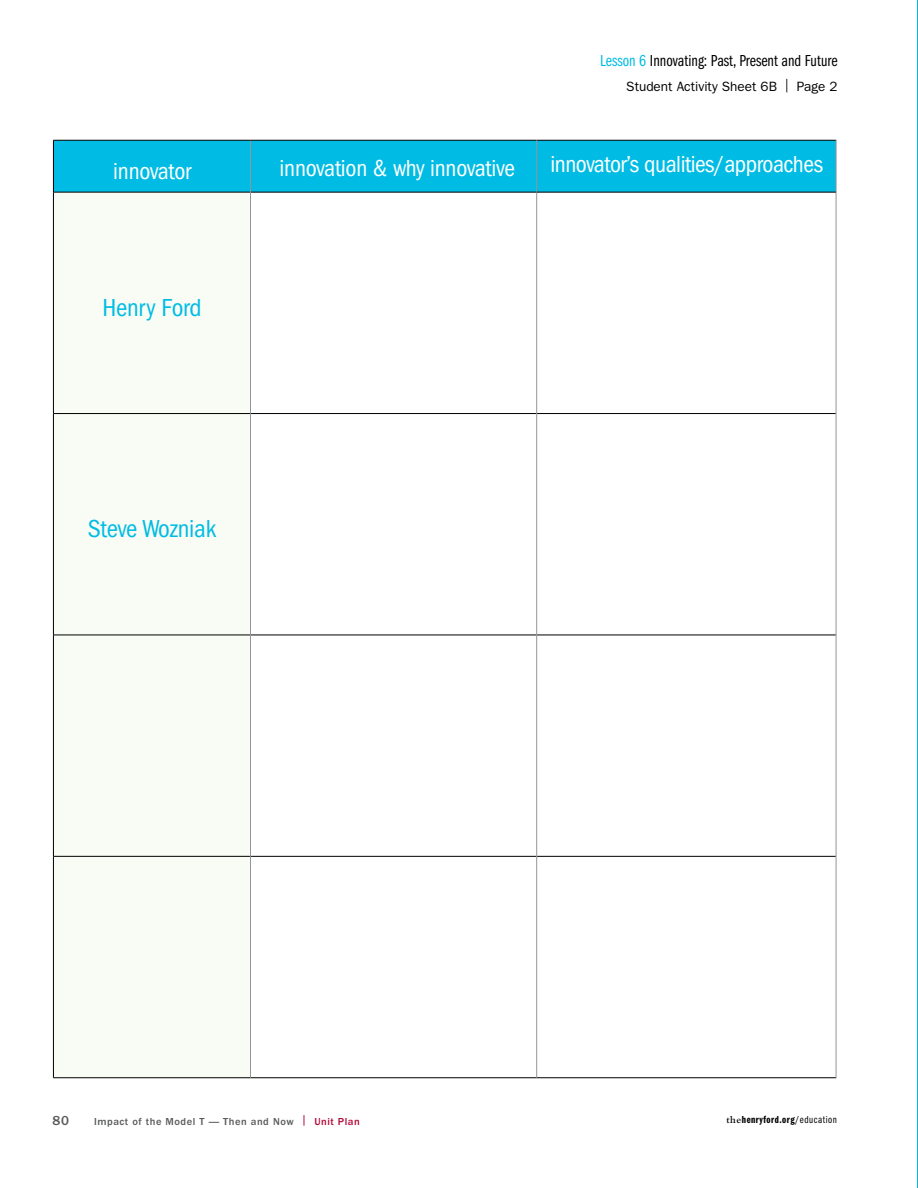
<style>
.page{position:relative;width:918px;height:1188px;background:#fff}
.page>*{position:absolute;margin:0;border:0;box-sizing:border-box;transform-origin:0 0}
.t1{font:condensed 25.5px "Franklin Gothic";letter-spacing:-.01em;color:#00bce4}
.t2{font:condensed 24px "Franklin Gothic";letter-spacing:-.02em;color:#fff}
.t3{font:16.5px "Franklin Gothic Book Cmpr";color:#000}
.t4{font:13.5px "Franklin Gothic";color:#000}
.t5{font:500 13.5px "Franklin Gothic";color:#58595b}
.t6{font:500 10.5px "Franklin Gothic";letter-spacing:.05em;color:#58595b}
.t7{font:10.5px "Franklin Gothic Demi Cmpr";letter-spacing:.05em;color:#000}
.s1{color:#00bce4}
.s2{color:#c23960}
.s3{color:#b30838}
.s4{font-family:"Bembo";font-weight:600}
.s5{font-family:"Franklin Gothic Book Cmpr"}
</style>
<div class="page">
<div style="left:54px;top:141px;width:782px;height:51px;background:#00bce4"></div>
<div style="left:54px;top:193px;width:196px;height:884px;background:#f8fcf4"></div>
<hr style="left:53px;top:192px;width:197px;height:1px;background:#000">
<hr style="left:251px;top:192px;width:286px;height:1px;background:#000">
<hr style="left:53px;top:413px;width:197px;height:1px;background:#000">
<hr style="left:251px;top:413px;width:286px;height:1px;background:#000">
<hr style="left:537px;top:413px;width:299px;height:1px;background:#000">
<hr style="left:53px;top:635px;width:197px;height:1px;background:#000">
<hr style="left:251px;top:635px;width:286px;height:1px;background:#000">
<hr style="left:537px;top:635px;width:299px;height:1px;background:#000">
<hr style="left:53px;top:856px;width:197px;height:1px;background:#000">
<hr style="left:251px;top:856px;width:286px;height:1px;background:#000">
<hr style="left:537px;top:856px;width:299px;height:1px;background:#000">
<hr style="left:53px;top:1077px;width:197px;height:1px;background:#000">
<hr style="left:250px;top:1077px;width:287px;height:1px;background:#000">
<hr style="left:537px;top:1077px;width:299px;height:1px;background:#000">
<hr style="left:250px;top:140px;width:1px;height:52px;background:#939598">
<hr style="left:250px;top:192px;width:1px;height:222px;background:#939598">
<hr style="left:250px;top:414px;width:1px;height:221px;background:#939598">
<hr style="left:250px;top:635px;width:1px;height:221px;background:#939598">
<hr style="left:250px;top:856px;width:1px;height:222px;background:#939598">
<hr style="left:53px;top:140px;width:197px;height:1px;background:#000">
<hr style="left:250px;top:140px;width:287px;height:1px;background:#000">
<hr style="left:537px;top:140px;width:299px;height:1px;background:#000">
<hr style="left:536px;top:140px;width:1px;height:52px;background:#939598">
<hr style="left:836px;top:140px;width:1px;height:52px;background:#939598">
<hr style="left:536px;top:192px;width:1px;height:222px;background:#939598">
<hr style="left:836px;top:192px;width:1px;height:222px;background:#939598">
<hr style="left:536px;top:414px;width:1px;height:221px;background:#939598">
<hr style="left:836px;top:414px;width:1px;height:221px;background:#939598">
<hr style="left:536px;top:635px;width:1px;height:221px;background:#939598">
<hr style="left:836px;top:635px;width:1px;height:221px;background:#939598">
<hr style="left:536px;top:856px;width:1px;height:222px;background:#939598">
<hr style="left:836px;top:856px;width:1px;height:222px;background:#939598">
<hr style="left:537px;top:192px;width:299px;height:1px;background:#000">
<hr style="left:53px;top:140px;width:1px;height:52px;background:#000">
<hr style="left:53px;top:192px;width:1px;height:221px;background:#000">
<hr style="left:53px;top:414px;width:1px;height:221px;background:#000">
<hr style="left:53px;top:635px;width:1px;height:221px;background:#000">
<hr style="left:53px;top:857px;width:1px;height:221px;background:#000">
<hr style="left:917px;top:0;width:1px;height:1188px;background:#00bce4">
<p class="t3" style="left:600px;top:52px;width:239px"><span class="s1">Lesson 6</span> Innovating: Past, Present and Future</p>
<p class="t4" style="left:626px;top:78px;width:213px">Student Activity Sheet 6B | Page 2</p>
<p class="t2" style="left:113px;top:158px;width:80px">innovator</p>
<p class="t2" style="left:280px;top:154px;width:237px">innovation &amp; why innovative</p>
<p class="t2" style="left:550px;top:150px;width:274px">innovator’s qualities/approaches</p>
<p class="t1" style="left:102px;top:293px;width:101px">Henry Ford</p>
<p class="t1" style="left:88px;top:514px;width:130px">Steve Wozniak</p>
<p class="t5" style="left:52px;top:1113px;width:18px">80</p>
<p class="t6" style="left:94px;top:1115px;width:267px">Impact of the Model T — Then and Now <span class="s2">|</span> <span class="s3">Unit Plan</span></p>
<p class="t7" style="left:726px;top:1113px;width:112px"><span class="s4">the</span>henryford.org<span class="s5">/education</span></p>
</div>
